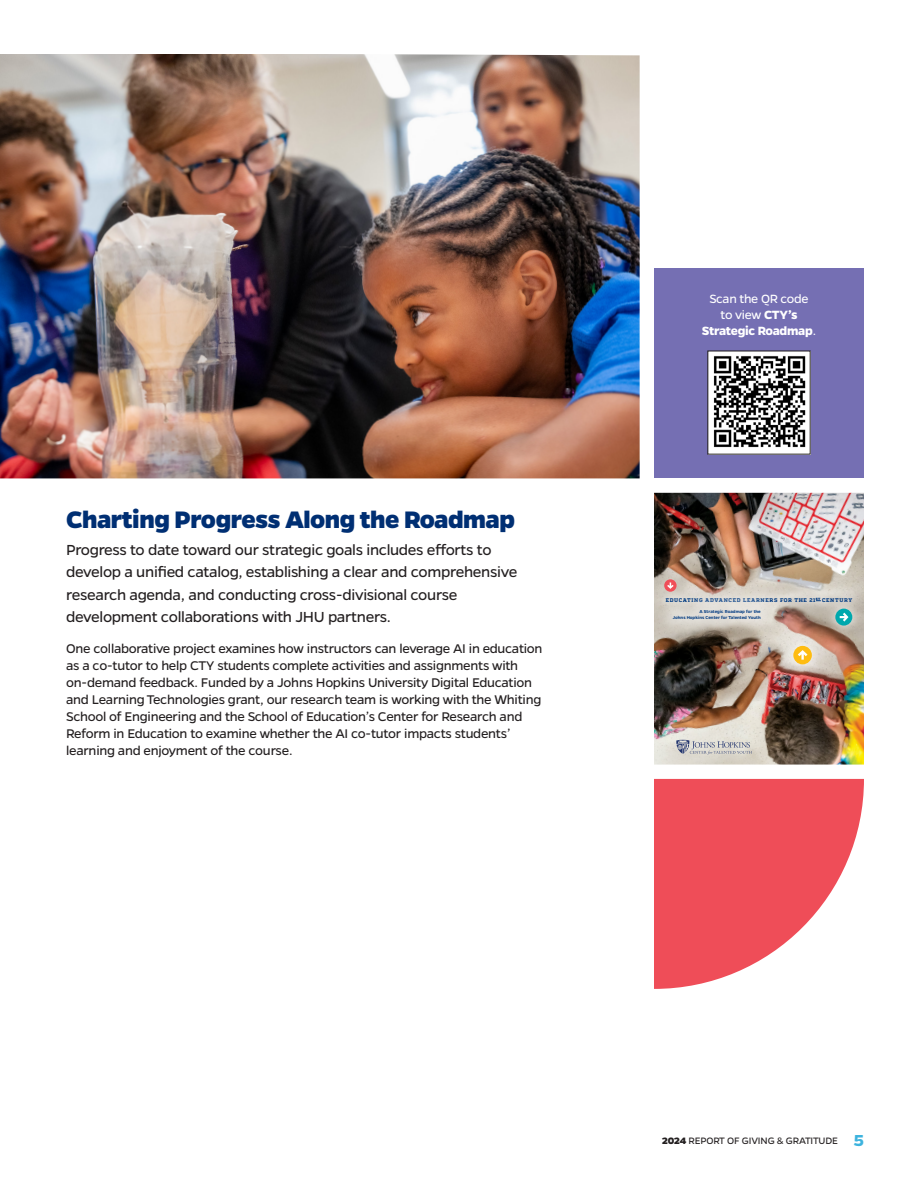
<style>
.page{position:relative;width:918px;height:1188px;background:#fff}
.page>*{position:absolute;margin:0;border:0;box-sizing:border-box;transform-origin:0 0}
.t1{font:800 27px "Gentona";letter-spacing:-.02em;color:#002f73}
.t2{font:16.5px/22.5px "Gentona";letter-spacing:-.02em;color:#231f20}
.t3{font:14.25px/17.1px "Gentona";letter-spacing:-.02em;color:#231f20}
.t4{font:700 13.5px/16.2px "Gentona";letter-spacing:-.02em;color:#fff;text-align:center}
.t5{font:10.5px "Gentona";letter-spacing:-.015em;color:#231f20}
.t6{font:800 5.25px "Quadon";letter-spacing:.12em;color:#013a81}
.t7{font:600 4.8px/6.1px "Gentona";letter-spacing:.005em;color:#013a81;text-align:right}
.s1{font-weight:400}
.s2{font-weight:800}
.s3{font-weight:700;font-size:18px;color:#3db3de}
</style>
<div class="page">
<div style="left:654px;top:268px;width:210px;height:210px;background:#756fb3"></div>
<img style="left:654px;top:493px;width:210px;height:272px">
<div style="left:654px;top:584px;width:210px;height:33px;background:#fff;opacity:.54"></div>
<div style="left:657px;top:594px;width:120px;height:42px;background:#fff;opacity:.5"></div>
<div style="left:824px;top:597px;width:40px;height:40px;background:#fff;opacity:.5"></div>
<svg style="left:835px;top:609px;width:17px;height:17px"></svg>
<svg style="left:664px;top:579px;width:13px;height:13px"></svg>
<svg style="left:676px;top:740px;width:76px;height:15px"></svg>
<div style="left:782px;top:634px;width:41px;height:42px;background:#fff;opacity:.5"></div>
<svg style="left:793px;top:646px;width:19px;height:18px"></svg>
<img style="left:710px;top:353px;width:98px;height:99px">
<svg style="left:654px;top:779px;width:210px;height:210px;fill:#ef4d58"></svg>
<img style="left:0;top:54px;width:640px;height:424px">
<p class="t1" style="left:66px;top:504px;width:450px">Charting Progress Along the Roadmap</p>
<p class="t2" style="left:66px;top:538px;width:453px">Progress to date toward our strategic goals includes efforts to develop a unified catalog, establishing a clear and comprehensive research agenda, and conducting cross-divisional course development collaborations with JHU partners.</p>
<p class="t3" style="left:66px;top:640px;width:478px">One collaborative project examines how instructors can leverage AI in education as a co-tutor to help CTY students complete activities and assignments with on-demand feedback. Funded by a Johns Hopkins University Digital Education and Learning Technologies grant, our research team is working with the Whiting School of Engineering and the School of Education’s Center for Research and Reform in Education to examine whether the AI co-tutor impacts students’ learning and enjoyment of the course.</p>
<p class="t4" style="left:702px;top:290px;width:116px"><span class="s1">Scan the QR code to view</span> CTY’s<br>Strategic Roadmap<span class="s1">.</span></p>
<p class="t6" style="left:666px;top:597px;width:188px">EDUCATING ADVANCED LEARNERS FOR THE 21<sup>ST</sup> CENTURY</p>
<p class="t7" style="left:673px;top:608px;width:90px">A Strategic Roadmap for the<br>Johns Hopkins Center for Talented Youth</p>
<p class="t5" style="left:662px;top:1135px;width:203px"><span class="s2">2024</span> REPORT OF GIVING &amp; GRATITUDE <span class="s3">5</span></p>
</div>
